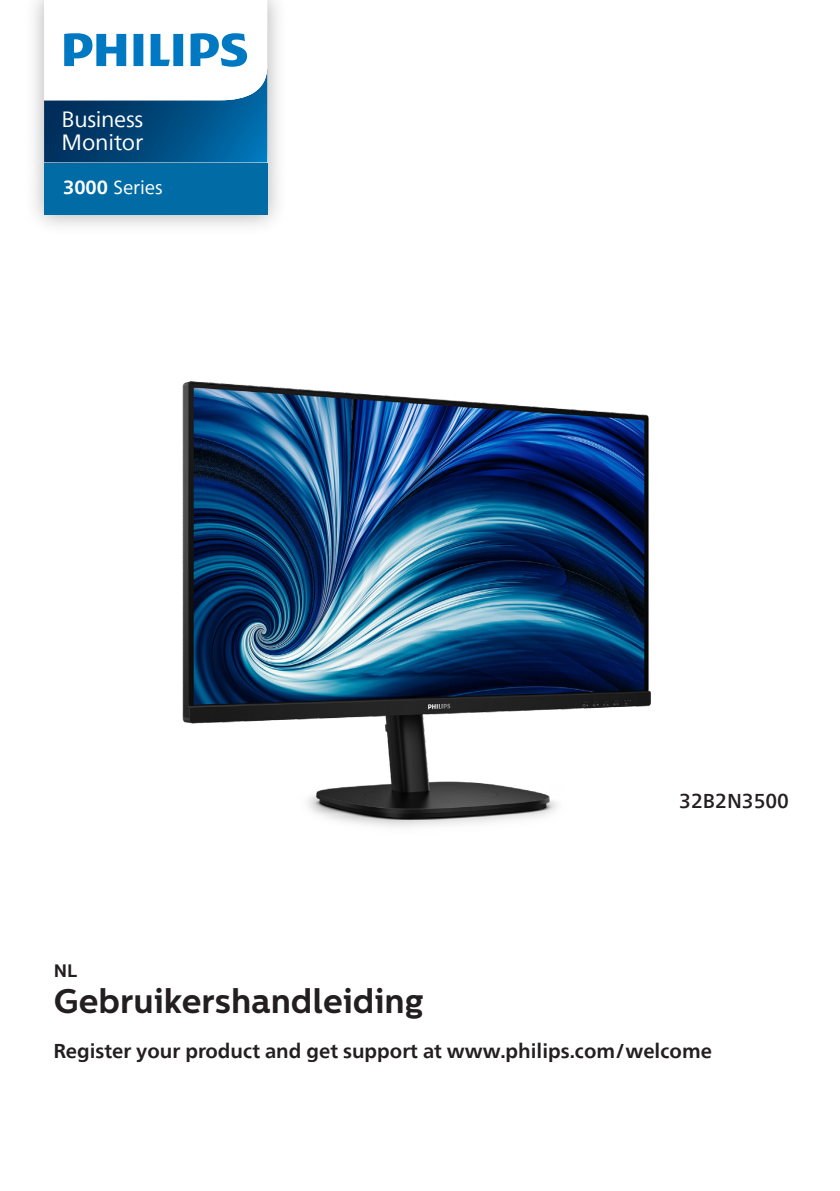
<style>
.page{position:relative;width:840px;height:1191px;background:#fff}
.page>*{position:absolute;margin:0;border:0;box-sizing:border-box;transform-origin:0 0}
.t1{font:700 34px "Centrale Sans";color:#231f20}
.t2{font:22px/23.2px "Neue Frutiger World";letter-spacing:-.015em;color:#fff}
.t3{font:700 20px "Neue Frutiger World";color:#231f20}
.t4{font:500 20px "Neue Frutiger World";color:#231f20}
.t5{font:18.8px "Neue Frutiger World";letter-spacing:-.005em;color:#fff}
.t6{font:700 18px "Centrale Sans";color:#231f20}
.s1{font-weight:700}
</style>
<div class="page">
<img style="left:34px;top:0;width:244px;height:136px">
<svg style="left:44px;top:0;width:223px;height:136px"></svg>
<img style="left:34px;top:136px;width:244px;height:90px">
<div style="left:44px;top:162px;width:223px;height:53px;background:#006ba4"></div>
<img style="left:182px;top:381px;width:469px;height:446px">
<p class="t2" style="left:62px;top:108px;width:83px">Business<br>Monitor</p>
<p class="t5" style="left:63px;top:173px;width:101px"><span class="s1">3000</span> Series</p>
<p class="t4" style="left:678px;top:784px;width:111px">32B2N3500</p>
<p class="t6" style="left:54px;top:959px;width:25px">NL</p>
<p class="t1" style="left:54px;top:981px;width:371px">Gebruikershandleiding</p>
<p class="t3" style="left:53px;top:1033px;width:659px">Register your product and get support at www.philips.com/welcome</p>
</div>
